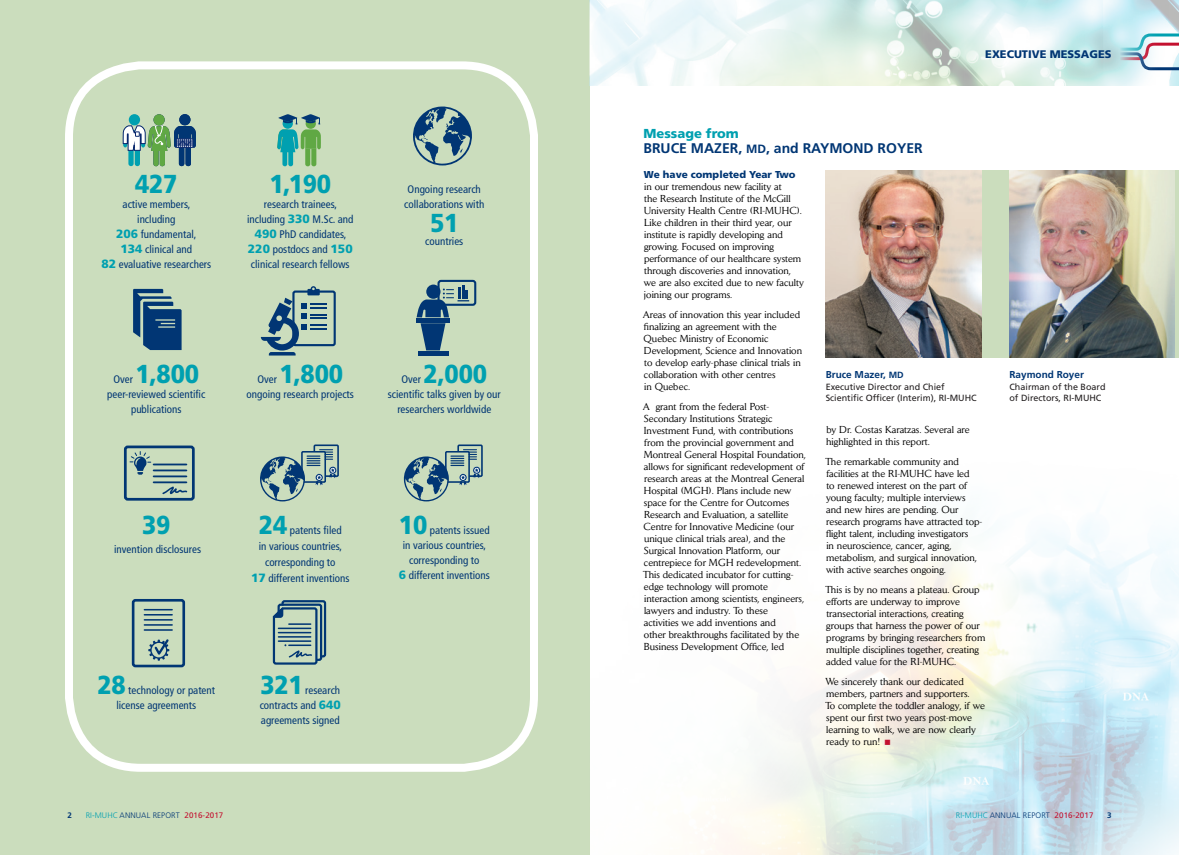
<style>
.page{position:relative;width:1179px;height:855px;background:#fff}
.page>*{position:absolute;margin:0;border:0;box-sizing:border-box;transform-origin:0 0}
.infographic_body_tex{font:900 26px "Frutiger";letter-spacing:-.01em;color:#00a0b0;scale:.9 1}
.Body_ENG_Jaeger{font:900 26px "Frutiger";color:#00a0b0;scale:.9 1}
.YIR_Titles{font:700 14px "Frutiger";color:#013674}
.YIR_Names{font:900 13px "Frutiger";color:#00a0b0}
.infographic_body_tex-2{font:condensed 11px/15px "Frutiger";color:#013674;text-align:center}
.Body_ENG_Jaeger-2{font:condensed 11px/15px "Frutiger";color:#013674;text-align:center}
.section_heads{font:900 11px "Frutiger";color:#013674}
.Body_ENG_Jaeger-3{font:10px/12px "Daily News";color:#000}
.t1{font:700 10px "Frutiger";color:#013674}
.Captions_Frutiger{font:9px/10.8px "Frutiger";color:#231f20}
.t2{font:300 8px "Frutiger";letter-spacing:.01em;color:#013674}
.t3{font:700 8px "Frutiger";color:#013674}
.s1{font-weight:900;font-stretch:normal;font-size:12px;color:#00a0b0}
.s2{font-size:12px}
.s3{font-family:"Frutiger";font-weight:900;color:#013674}
.s4{font-size:9px}
.s5{color:#00a0b0}
.s6{font-weight:400;color:#c3102f}
</style>
<div class="page">
<div style="left:0;top:0;width:590px;height:855px;background:#cbddbd"></div>
<img style="left:590px;top:0;width:589px;height:86px">
<img style="left:706px;top:521px;width:473px;height:334px">
<div style="left:65px;top:61px;width:473px;height:711px;border:8px solid #fff;border-radius:72px"></div>
<div style="left:826px;top:170px;width:353px;height:188px;background:#cbddbd"></div>
<svg style="left:1114px;top:32px;width:65px;height:39px"></svg>
<svg style="left:260px;top:444px;width:79px;height:58px"></svg>
<svg style="left:404px;top:444px;width:79px;height:58px"></svg>
<svg style="left:413px;top:106px;width:59px;height:60px"></svg>
<svg style="left:133px;top:289px;width:49px;height:61px"></svg>
<div style="left:292px;top:291px;width:44px;height:55px;border:2px solid #013674;border-radius:2px"></div>
<svg style="left:261px;top:286px;width:66px;height:70px"></svg>
<div style="left:426px;top:285px;width:15px;height:14px;background:#013674;border-radius:50%"></div>
<div style="left:437px;top:280px;width:39px;height:26px;border:2px solid #013674;border-radius:2px"></div>
<hr style="left:462px;top:285px;width:3px;height:14px;background:#013674">
<svg style="left:417px;top:287px;width:52px;height:30px"></svg>
<svg style="left:421px;top:323px;width:24px;height:27px"></svg>
<hr style="left:416px;top:318px;width:34px;height:4px;background:#013674">
<hr style="left:418px;top:351px;width:31px;height:4px;background:#013674">
<div style="left:124px;top:446px;width:71px;height:55px;border:3px solid #013674;border-radius:2px"></div>
<hr style="left:154px;top:464px;width:32px;height:1px;background:#013674">
<hr style="left:154px;top:470px;width:32px;height:1px;background:#013674">
<hr style="left:154px;top:475px;width:32px;height:2px;background:#013674">
<hr style="left:154px;top:481px;width:32px;height:2px;background:#013674">
<svg style="left:130px;top:451px;width:21px;height:24px"></svg>
<svg style="left:162px;top:486px;width:26px;height:8px"></svg>
<div style="left:132px;top:599px;width:53px;height:68px;border:3px solid #013674;border-radius:2px"></div>
<svg style="left:144px;top:609px;width:28px;height:1px"></svg>
<hr style="left:144px;top:614px;width:28px;height:2px;background:#013674">
<hr style="left:144px;top:619px;width:28px;height:2px;background:#013674">
<hr style="left:144px;top:624px;width:28px;height:2px;background:#013674">
<hr style="left:144px;top:629px;width:28px;height:2px;background:#013674">
<svg style="left:148px;top:639px;width:22px;height:22px"></svg>
<svg style="left:273px;top:600px;width:53px;height:65px"></svg>
<div style="left:154px;top:114px;width:11px;height:11px;background:#60a844;border-radius:50%"></div>
<div style="left:179px;top:114px;width:11px;height:11px;background:#013674;border-radius:50%"></div>
<div style="left:129px;top:114px;width:11px;height:11px;background:#00a0b0;border-radius:50%"></div>
<svg style="left:123px;top:125px;width:73px;height:41px"></svg>
<svg style="left:277px;top:114px;width:44px;height:52px"></svg>
<img style="left:1010px;top:170px;width:165px;height:188px">
<img style="left:826px;top:170px;width:156px;height:188px">
<svg style="left:885px;top:740px;width:5px;height:5px"></svg>
<p class="Body_ENG_Jaeger" style="left:135px;top:168px;width:49px">427</p>
<p class="Body_ENG_Jaeger-2" style="left:101px;top:196px;width:111px">active members,<br>including<br><span class="s1">206</span> fundamental,<br><span class="s1">134</span> clinical and<br><span class="s1">82</span> evaluative researchers</p>
<p class="infographic_body_tex" style="left:269px;top:168px;width:70px">1,190</p>
<p class="infographic_body_tex-2" style="left:247px;top:196px;width:108px">research trainees, including <span class="s1">330</span> M.Sc. and<br><span class="s1">490</span> PhD candidates,<br><span class="s1">220</span> postdocs and <span class="s1">150 </span>clinical research fellows</p>
<p class="infographic_body_tex-2" style="left:404px;top:181px;width:82px">Ongoing research collaborations with</p>
<p class="infographic_body_tex" style="left:430px;top:207px;width:33px">51</p>
<p class="infographic_body_tex-2" style="left:425px;top:233px;width:40px">countries</p>
<p class="infographic_body_tex-2" style="left:113px;top:372px;width:21px">Over</p>
<p class="infographic_body_tex" style="left:136px;top:358px;width:72px">1,800</p>
<p class="infographic_body_tex-2" style="left:107px;top:387px;width:100px">peer-reviewed scientific publications</p>
<p class="infographic_body_tex-2" style="left:257px;top:372px;width:21px">Over</p>
<p class="infographic_body_tex" style="left:280px;top:358px;width:72px">1,800</p>
<p class="infographic_body_tex-2" style="left:247px;top:387px;width:109px">ongoing research projects</p>
<p class="infographic_body_tex-2" style="left:401px;top:372px;width:21px">Over</p>
<p class="infographic_body_tex" style="left:424px;top:358px;width:72px">2,000</p>
<p class="infographic_body_tex-2" style="left:388px;top:387px;width:114px">scientific talks given by our researchers worldwide</p>
<p class="infographic_body_tex" style="left:142px;top:509px;width:33px">39</p>
<p class="infographic_body_tex-2" style="left:114px;top:541px;width:88px">invention disclosures</p>
<p class="infographic_body_tex" style="left:259px;top:509px;width:33px">24</p>
<p class="infographic_body_tex-2" style="left:290px;top:522px;width:53px">patents filed</p>
<p class="infographic_body_tex-2" style="left:259px;top:538px;width:85px">in various countries,</p>
<p class="infographic_body_tex-2" style="left:265px;top:554px;width:72px">corresponding to</p>
<p class="infographic_body_tex-2" style="left:251px;top:570px;width:100px"><span class="s1">17</span> different inventions</p>
<p class="infographic_body_tex" style="left:399px;top:509px;width:33px">10</p>
<p class="infographic_body_tex-2" style="left:430px;top:522px;width:61px">patents issued</p>
<p class="infographic_body_tex-2" style="left:403px;top:537px;width:85px">in various countries,</p>
<p class="infographic_body_tex-2" style="left:409px;top:552px;width:72px">corresponding to</p>
<p class="infographic_body_tex-2" style="left:399px;top:567px;width:93px"><span class="s1">6</span> different inventions</p>
<p class="infographic_body_tex" style="left:98px;top:670px;width:33px">28</p>
<p class="infographic_body_tex-2" style="left:116px;top:683px;width:100px;text-align:left;text-indent:12px">technology or patent license agreements</p>
<p class="infographic_body_tex" style="left:260px;top:670px;width:49px">321</p>
<p class="infographic_body_tex-2" style="left:260px;top:683px;width:83px;text-align:justify;text-indent:46px">research contracts and <span class="s1">640 </span>agreements signed</p>
<p class="YIR_Names" style="left:644px;top:125px;width:97px">Message from</p>
<p class="YIR_Titles" style="left:644px;top:140px;width:281px">BRUCE MAZER, <span class="s2">MD</span>, and RAYMOND ROYER</p>
<p class="section_heads" style="left:985px;top:48px;width:128px">EXECUTIVE MESSAGES</p>
<p class="Body_ENG_Jaeger-3" style="left:644px;top:169px;width:162px"><span class="s3">We have completed Year Two </span>in our tremendous new facility at<br>the Research Institute of the McGill University Health Centre (RI-MUHC).<br>Like children in their third year, our institute is rapidly developing and growing. Focused on improving performance of our healthcare system through discoveries and innovation, we are also excited due to new faculty joining our programs.</p>
<p class="Body_ENG_Jaeger-3" style="left:643px;top:309px;width:161px">Areas of innovation this year included finalizing an agreement with the<br>Quebec Ministry of Economic<br>Development, Science and Innovation to develop early-phase clinical trials in collaboration with other centres<br>in Quebec.</p>
<p class="Body_ENG_Jaeger-3" style="left:643px;top:401px;width:165px">A grant from the federal Post-Secondary Institutions Strategic Investment Fund, with contributions from the provincial government and Montreal General Hospital Foundation, allows for significant redevelopment of research areas at the Montreal General Hospital (MGH). Plans include new space for the Centre for Outcomes Research and Evaluation, a satellite Centre for Innovative Medicine (our unique clinical trials area), and the Surgical Innovation Platform, our centrepiece for MGH redevelopment.<br>This dedicated incubator for cutting&shy;edge technology will promote interaction among scientists, engineers, lawyers and industry. To these<br>activities we add inventions and<br>other breakthroughs facilitated by the Business Development Office, led</p>
<p class="t1" style="left:826px;top:368px;width:79px">Bruce Mazer, <span class="s4">MD</span></p>
<p class="Captions_Frutiger" style="left:826px;top:382px;width:153px">Executive Director and Chief<br>Scientific Officer (Interim), RI-MUHC</p>
<p class="Body_ENG_Jaeger-3" style="left:826px;top:423px;width:145px">by Dr. Costas Karatzas. Several are highlighted in this report.</p>
<p class="Body_ENG_Jaeger-3" style="left:825px;top:455px;width:159px">The remarkable community and facilities at the RI-MUHC have led<br>to renewed interest on the part of young faculty; multiple interviews and new hires are pending. Our research programs have attracted top&shy;flight talent, including investigators<br>in neuroscience, cancer, aging, metabolism, and surgical innovation, with active searches ongoing.</p>
<p class="Body_ENG_Jaeger-3" style="left:825px;top:583px;width:162px">This is by no means a plateau. Group efforts are underway to improve transectorial interactions, creating groups that harness the power of our programs by bringing researchers from multiple disciplines together, creating added value for the RI-MUHC.</p>
<p class="Body_ENG_Jaeger-3" style="left:825px;top:675px;width:161px">We sincerely thank our dedicated members, partners and supporters.<br>To complete the toddler analogy, if we spent our first two years post-move learning to walk, we are now clearly ready to run!</p>
<p class="t1" style="left:1010px;top:368px;width:76px">Raymond Royer</p>
<p class="Captions_Frutiger" style="left:1010px;top:382px;width:98px">Chairman of the Board of Directors, RI-MUHC</p>
<p class="t3" style="left:67px;top:810px;width:6px">2</p>
<p class="t2" style="left:86px;top:810px;width:139px"><span class="s5">RI-MUHC</span> ANNUAL REPORT <span class="s6">2016-2017</span></p>
<p class="t2" style="left:956px;top:810px;width:139px"><span class="s5">RI-MUHC</span> ANNUAL REPORT <span class="s6">2016-2017</span></p>
<p class="t3" style="left:1107px;top:810px;width:6px">3</p>
</div>
